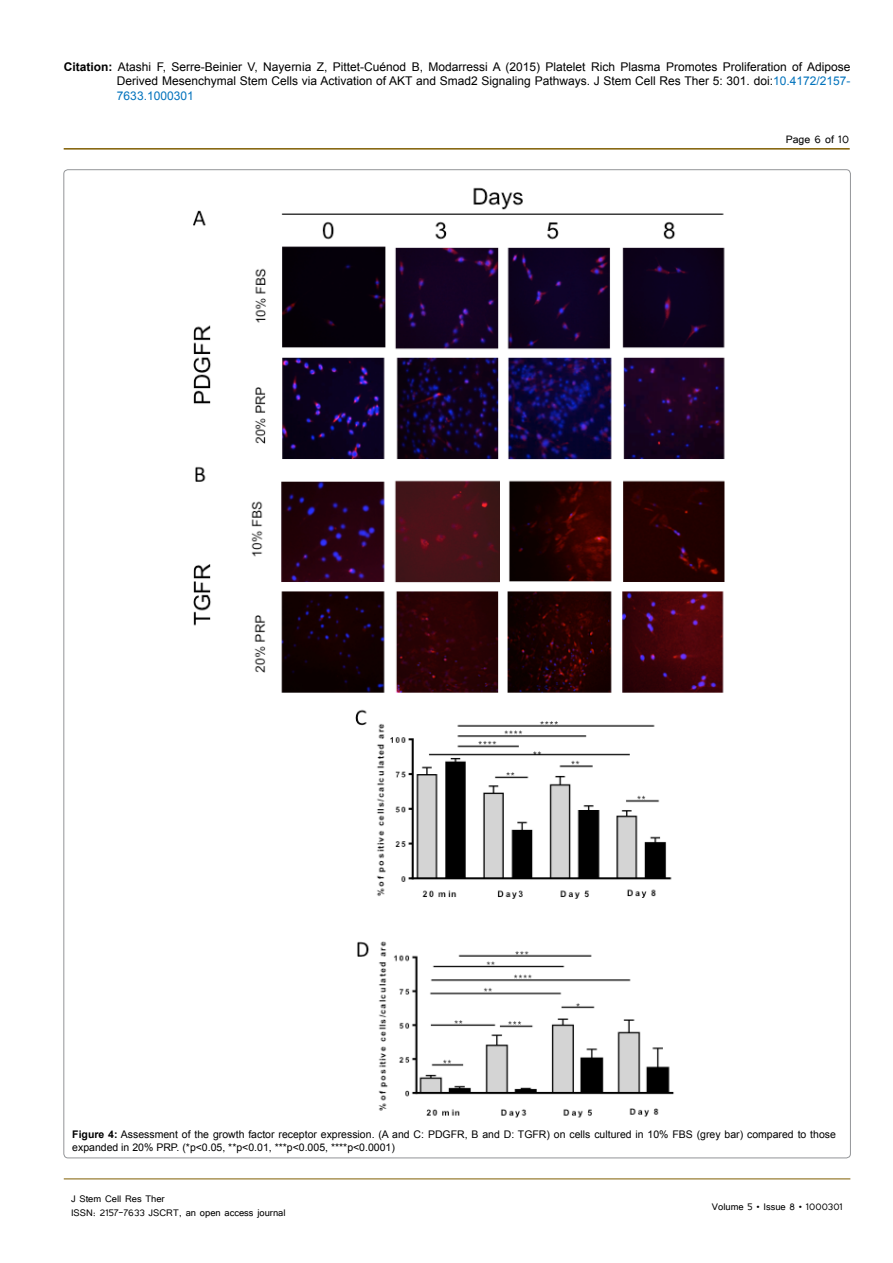
<style>
.page{position:relative;width:893px;height:1263px;background:#fff}
.page>*{position:absolute;margin:0;border:0;box-sizing:border-box;transform-origin:0 0}
.t1{font:13.5px "Tunga";color:#000}
.t2{font:12px/14.4px "Arial";color:#000;text-align:justify}
.t3{font:12px/14.4px "Tunga";color:#000}
.t4{font:10.5px/12.6px "Arial";color:#000}
.s1{font-weight:700}
.s2{color:#0072bc}
</style>
<div class="page">
<hr style="left:64px;top:148px;width:786px;height:2px;background:#7f5d00">
<hr style="left:64px;top:1179px;width:786px;height:1px;background:#7f5d00">
<img style="left:193px;top:187px;width:532px;height:931px">
<p class="t2" style="left:117px;top:60px;width:735px;text-indent:-53px"><span class="s1">Citation:</span> Atashi F, Serre-Beinier V, Nayernia Z, Pittet-Cuénod B, Modarressi A (2015) Platelet Rich Plasma Promotes Proliferation of Adipose Derived Mesenchymal Stem Cells via Activation of AKT and Smad2 Signaling Pathways. J Stem Cell Res Ther 5: 301. doi:<span class="s2">10.4172/2157- 7633.1000301</span></p>
<p class="t1" style="left:786px;top:131px;width:65px">Page 6 of 10</p>
<p class="t4" style="left:72px;top:1128px;width:765px"><span class="s1">Figure 4:</span> Assessment of the growth factor receptor expression. (A and C: PDGFR, B and D: TGFR) on cells cultured in 10% FBS (grey bar) compared to those expanded in 20% PRP. (*p&lt;0.05, **p&lt;0.01, ***p&lt;0.005, ****p&lt;0.0001)</p>
<p class="t3" style="left:71px;top:1190px;width:216px">J Stem Cell Res Ther<br>ISSN: 2157-7633 JSCRT, an open access journal</p>
<p class="t3" style="left:712px;top:1199px;width:132px">Volume 5 • Issue 8 • 1000301</p>
</div>
